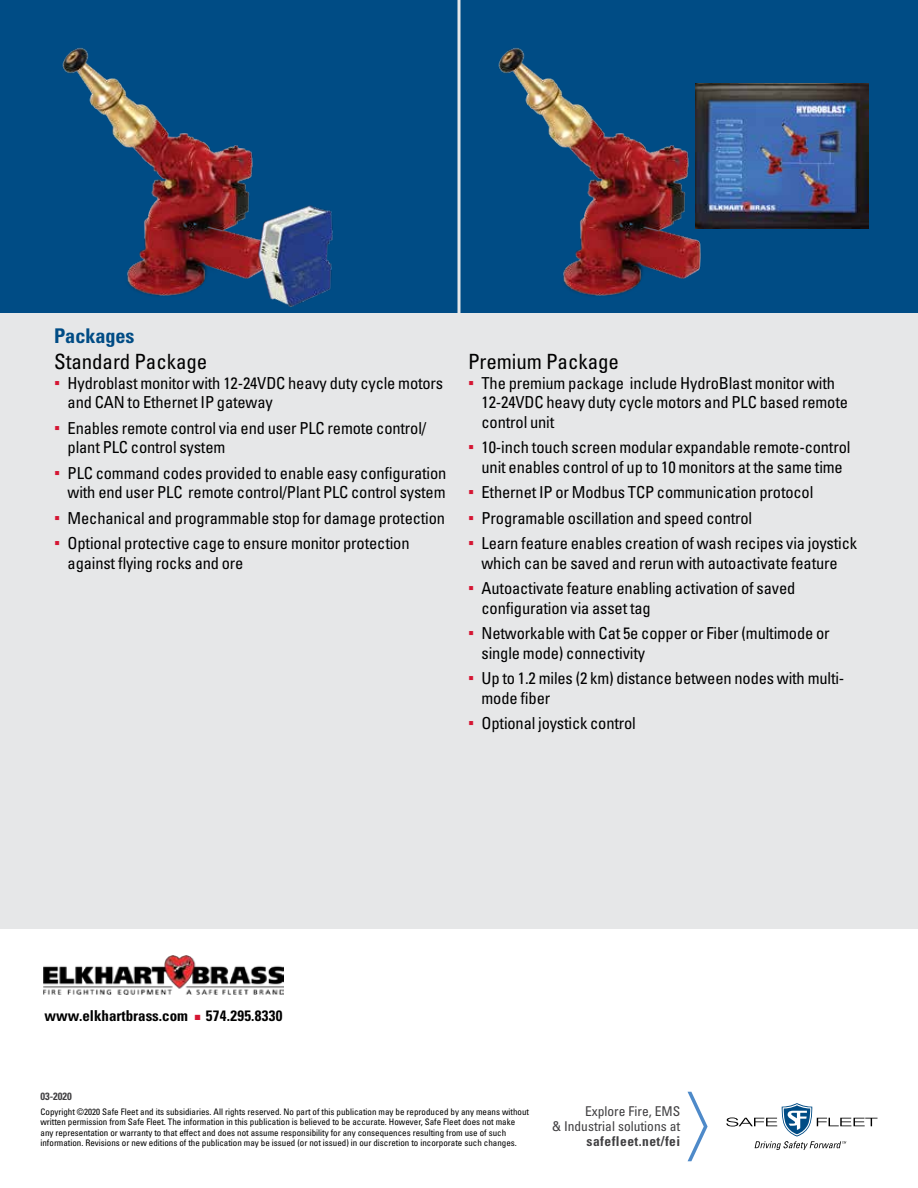
<style>
.page{position:relative;width:918px;height:1188px;background:#fff}
.page>*{position:absolute;margin:0;border:0;box-sizing:border-box;transform-origin:0 0}
.t1{font:condensed 21px "Univers LT Std";letter-spacing:-.005em;color:#000}
.t2{font:700 condensed 20.25px "Univers LT Std";letter-spacing:-.005em;color:#004c85}
.t3{font:condensed 16.5px/19.5px "Univers LT Std";letter-spacing:-.01em;color:#000}
.t4{font:700 condensed 15px "Univers LT Std";color:#000}
.t5{font:condensed 13.5px/15px "Univers LT Pro";color:#414042;text-align:right}
.t6{font:700 condensed 13.5px "Univers LT Pro";letter-spacing:.035em;color:#414042}
.t7{font:700 condensed 10.5px "Univers LT Pro";color:#414042}
.t8{font:condensed 9px/10.5px "Univers LT Pro";color:#000}
.s1{color:#d51633}
</style>
<div class="page">
<div style="left:0;top:0;width:918px;height:313px;background:#004c85"></div>
<img style="left:713px;top:83px;width:155px;height:146px">
<img style="left:44px;top:955px;width:239px;height:40px">
<svg style="left:726px;top:1103px;width:152px;height:47px"></svg>
<svg style="left:688px;top:1092px;width:20px;height:69px"></svg>
<div style="left:0;top:313px;width:918px;height:616px;background:#e6e7e8"></div>
<img style="left:62px;top:47px;width:191px;height:249px">
<img style="left:498px;top:47px;width:215px;height:249px">
<img style="left:252px;top:202px;width:81px;height:105px">
<hr style="left:458px;top:0;width:2px;height:313px;background:#e6e7e8">
<p class="t2" style="left:54px;top:323px;width:82px">Packages</p>
<p class="t1" style="left:54px;top:349px;width:155px">Standard Package</p>
<p class="t3" style="left:68px;top:373px;width:377px;text-indent:-14px"><span class="s1">▪</span> Hydroblast monitor with 12-24VDC heavy duty cycle motors and CAN to Ethernet IP gateway</p>
<p class="t3" style="left:68px;top:418px;width:360px;text-indent:-14px"><span class="s1">▪</span> Enables remote control via end user PLC remote control/ plant PLC control system</p>
<p class="t3" style="left:54px;top:463px;width:394px;text-align:right"><span class="s1">▪</span> PLC command codes provided to enable easy configuration with end user PLC remote control/Plant PLC control system</p>
<p class="t3" style="left:54px;top:508px;width:393px"><span class="s1">▪</span> Mechanical and programmable stop for damage protection</p>
<p class="t3" style="left:68px;top:534px;width:343px;text-indent:-14px"><span class="s1">▪</span> Optional protective cage to ensure monitor protection against flying rocks and ore</p>
<p class="t1" style="left:468px;top:349px;width:152px">Premium Package</p>
<p class="t3" style="left:482px;top:373px;width:368px;text-indent:-14px"><span class="s1">▪</span> The premium package include HydroBlast monitor with<br>12-24VDC heavy duty cycle motors and PLC based remote control unit</p>
<p class="t3" style="left:468px;top:438px;width:384px;text-align:center"><span class="s1">▪</span> 10-inch touch screen modular expandable remote-control unit enables control of up to 10 monitors at the same time</p>
<p class="t3" style="left:468px;top:483px;width:347px"><span class="s1">▪</span> Ethernet IP or Modbus TCP communication protocol</p>
<p class="t3" style="left:468px;top:508px;width:286px"><span class="s1">▪</span> Programable oscillation and speed control</p>
<p class="t3" style="left:468px;top:534px;width:391px;text-align:center"><span class="s1">▪</span> Learn feature enables creation of wash recipes via joystick which can be saved and rerun with autoactivate feature</p>
<p class="t3" style="left:482px;top:579px;width:315px;text-indent:-14px"><span class="s1">▪</span> Autoactivate feature enabling activation of saved configuration via asset tag</p>
<p class="t3" style="left:482px;top:624px;width:350px;text-indent:-14px"><span class="s1">▪</span> Networkable with Cat 5e copper or Fiber (multimode or single mode) connectivity</p>
<p class="t3" style="left:482px;top:669px;width:364px;text-indent:-14px"><span class="s1">▪</span> Up to 1.2 miles (2 km) distance between nodes with multi&shy;mode fiber</p>
<p class="t3" style="left:468px;top:714px;width:169px"><span class="s1">▪</span> Optional joystick control</p>
<p class="t4" style="left:45px;top:1006px;width:239px">www.elkhartbrass.com <span class="s1">■</span> 574.295.8330</p>
<p class="t7" style="left:40px;top:1090px;width:33px">03-2020</p>
<p class="t8" style="left:40px;top:1106px;width:490px">Copyright ©2020 Safe Fleet and its subsidiaries. All rights reserved. No part of this publication may be reproduced by any means without written permission from Safe Fleet. The information in this publication is believed to be accurate. However, Safe Fleet does not make any representation or warranty to that effect and does not assume responsibility for any consequences resulting from use of such information. Revisions or new editions of the publication may be issued (or not issued) in our discretion to incorporate such changes.</p>
<p class="t5" style="left:552px;top:1104px;width:130px">Explore Fire, EMS<br>&amp; Industrial solutions at</p>
<p class="t6" style="left:587px;top:1133px;width:95px">safefleet.net/fei</p>
</div>
